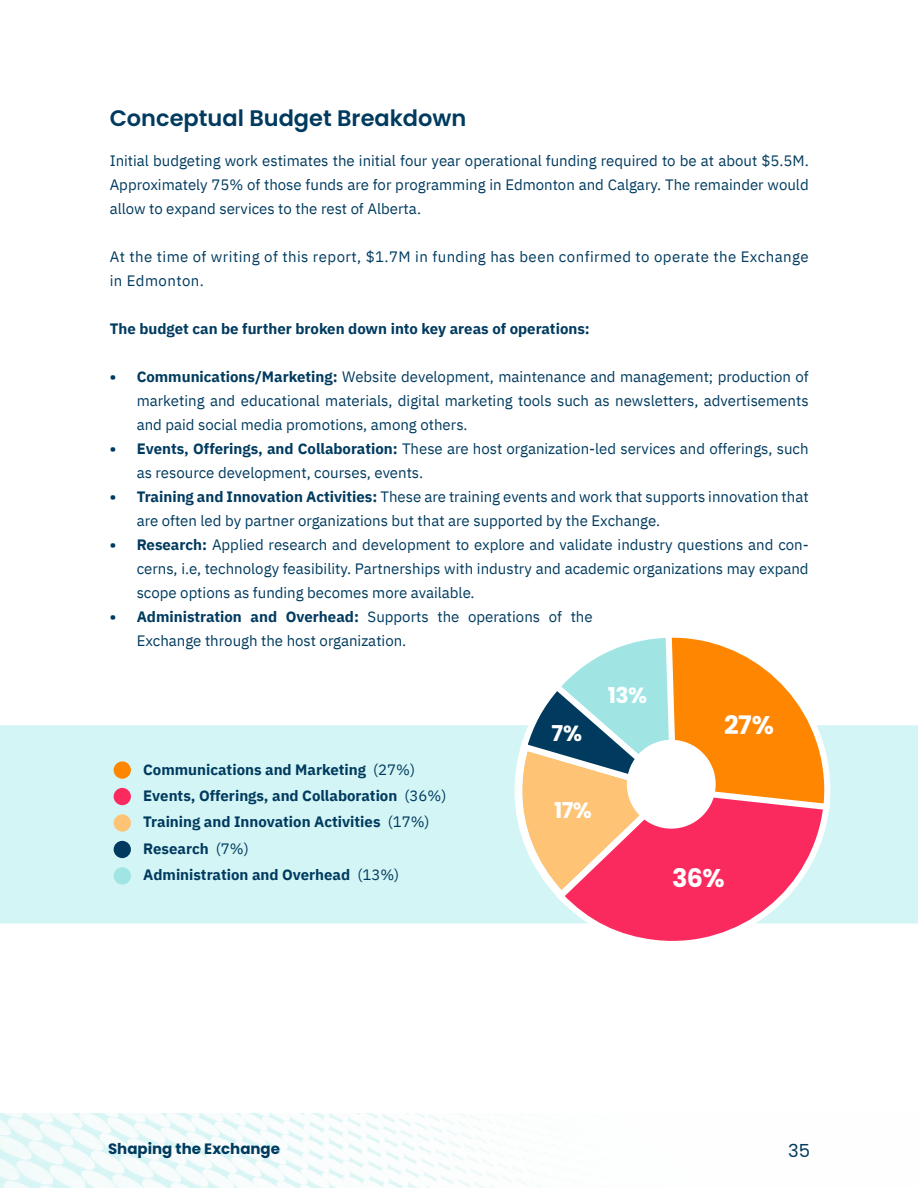
<style>
.page{position:relative;width:918px;height:1188px;background:#fff}
.page>*{position:absolute;margin:0;border:0;box-sizing:border-box;transform-origin:0 0}
.t1{font:700 25.5px "Poppins";color:#fff}
.t2{font:600 22.5px "Poppins";color:#003b5f}
.t3{font:700 21.9px "Poppins";color:#fff}
.t4{font:18px "Poppins";color:#003b5f}
.t5{font:15px/24px "IBM Plex Sans";color:#003b5f;text-align:justify}
.t6{font:700 15px/26.2px "IBM Plex Sans";color:#003b5f}
.t7{font:15px/24px "IBM Plex Sans";letter-spacing:.03em;color:#003b5f}
.t8{font:700 15px "Poppins";color:#003b5f}
.s1{font-weight:700}
.s2{font-weight:400}
</style>
<div class="page">
<img style="left:0;top:1113px;width:540px;height:75px">
<div style="left:0;top:725px;width:918px;height:198px;background:#d4f5f5"></div>
<svg style="left:515px;top:637px;width:317px;height:304px"></svg>
<div style="left:627px;top:740px;width:89px;height:89px;background:#fff;border-radius:50%"></div>
<div style="left:114px;top:761px;width:17px;height:18px;background:#fe8600;border-radius:50%"></div>
<div style="left:114px;top:841px;width:17px;height:17px;background:#003b5f;border-radius:50%"></div>
<div style="left:114px;top:788px;width:17px;height:17px;background:#fb2a5e;border-radius:50%"></div>
<div style="left:114px;top:814px;width:17px;height:18px;background:#fec374;border-radius:50%"></div>
<div style="left:114px;top:867px;width:17px;height:18px;background:#a0e5e4;border-radius:50%"></div>
<h2 class="t2" style="left:110px;top:105px;width:358px">Conceptual Budget Breakdown</h2>
<p class="t5" style="left:110px;top:148px;width:701px">Initial budgeting work estimates the initial four year operational funding required to be at about $5.5M.<br>Approximately 75% of those funds are for programming in Edmonton and Calgary. The remainder would allow to expand services to the rest of Alberta.</p>
<p class="t7" style="left:110px;top:244px;width:701px">At the time of writing of this report, $1.7M in funding has been confirmed to operate the Exchange in Edmonton.</p>
<p class="t6" style="left:110px;top:315px;width:482px">The budget can be further broken down into key areas of operations:</p>
<p class="t5" style="left:137px;top:364px;width:673px;text-indent:-27px"><span class="s1">• Communications/Marketing:</span> Website development, maintenance and management; production of marketing and educational materials, digital marketing tools such as newsletters, advertisements and paid social media promotions, among others.</p>
<p class="t5" style="left:137px;top:436px;width:674px;text-indent:-27px"><span class="s1">• Events, Offerings, and Collaboration:</span> These are host organization-led services and offerings, such as resource development, courses, events.</p>
<p class="t5" style="left:137px;top:484px;width:673px;text-indent:-27px"><span class="s1">• Training and Innovation Activities:</span> These are training events and work that supports innovation that are often led by partner organizations but that are supported by the Exchange.</p>
<p class="t5" style="left:137px;top:532px;width:674px;text-indent:-27px"><span class="s1">• Research:</span> Applied research and development to explore and validate industry questions and con&shy;cerns, i.e, technology feasibility. Partnerships with industry and academic organizations may expand scope options as funding becomes more available.</p>
<p class="t5" style="left:137px;top:604px;width:457px;text-indent:-27px"><span class="s1">• Administration and Overhead:</span> Supports the operations of the<br>Exchange through the host organization.</p>
<p class="t6" style="left:143px;top:755px;width:305px">Communications and Marketing <span class="s2">(27%)<br></span>Events, Offerings, and Collaboration <span class="s2">(36%)<br></span>Training and Innovation Activities <span class="s2">(17%)<br></span>Research <span class="s2">(7%)<br></span>Administration and Overhead <span class="s2">(13%)</span></p>
<h3 class="t3" style="left:552px;top:720px;width:32px">7%</h3>
<h3 class="t3" style="left:608px;top:682px;width:41px">13%</h3>
<h3 class="t3" style="left:554px;top:798px;width:39px">17%</h3>
<h1 class="t1" style="left:724px;top:711px;width:51px">27%</h1>
<h1 class="t1" style="left:672px;top:864px;width:54px">36%</h1>
<p class="t8" style="left:108px;top:1140px;width:174px">Shaping the Exchange</p>
<p class="t4" style="left:788px;top:1140px;width:23px">35</p>
</div>
